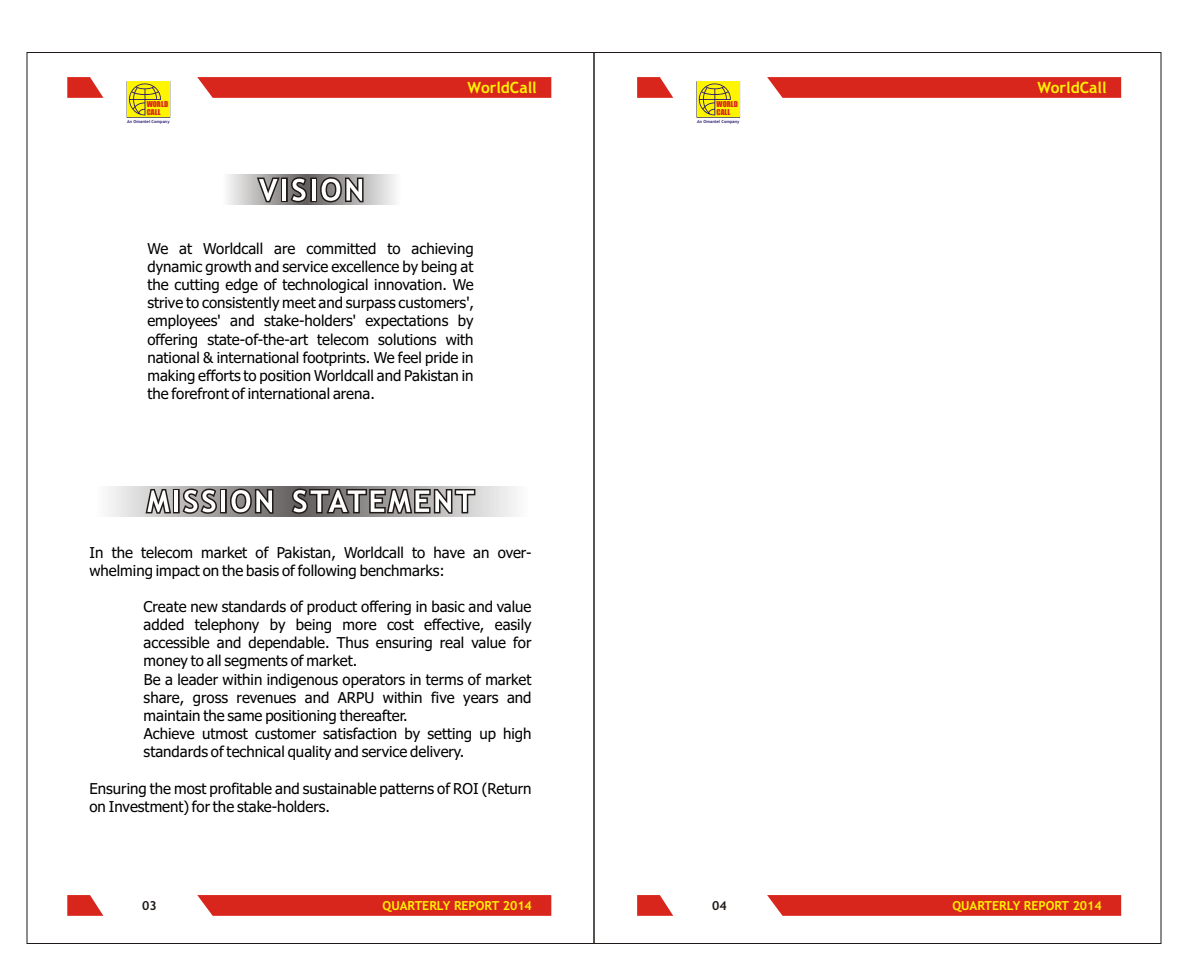
<style>
.page{position:relative;width:1188px;height:972px;background:#fff}
.page>*{position:absolute;margin:0;border:0;box-sizing:border-box;transform-origin:0 0}
.t1{font:700 15.45px "Trebuchet MS";color:#fff500}
.t2{font:15px/18.1px "Tahoma";color:#000}
.t3{font:700 12.45px "Trebuchet MS";color:#fff500}
.t4{font:700 12.45px "Trebuchet MS";color:#1f1a17}
.t5{font:7.5px/8.4px "Impact";letter-spacing:.01em;color:#d9261c}
.t6{font:700 4.2px "Trebuchet MS";color:#291770}
</style>
<div class="page">
<svg style="left:108px;top:486px;width:408px;height:30px;background:#bebdbc"></svg>
<svg style="left:227px;top:175px;width:169px;height:30px;background:#c8c7c7"></svg>
<svg style="left:257px;top:177px;width:107px;height:25px"></svg>
<svg style="left:146px;top:489px;width:128px;height:25px"></svg>
<svg style="left:292px;top:489px;width:183px;height:25px"></svg>
<svg style="left:767px;top:77px;width:354px;height:21px;background:#da2d23"></svg>
<svg style="left:637px;top:77px;width:36px;height:21px"></svg>
<hr style="left:697px;top:81px;width:43px;height:1px;background:#1f1a17">
<hr style="left:697px;top:117px;width:43px;height:1px;background:#1f1a17">
<div style="left:697px;top:82px;width:43px;height:35px;background:#fff500"></div>
<svg style="left:697px;top:81px;width:34px;height:37px"></svg>
<svg style="left:767px;top:895px;width:354px;height:21px;background:#da2d23"></svg>
<svg style="left:637px;top:895px;width:36px;height:21px"></svg>
<svg style="left:197px;top:77px;width:354px;height:21px;background:#da2d23"></svg>
<svg style="left:67px;top:77px;width:36px;height:21px"></svg>
<hr style="left:127px;top:81px;width:43px;height:1px;background:#1f1a17">
<hr style="left:127px;top:117px;width:43px;height:1px;background:#1f1a17">
<div style="left:127px;top:82px;width:43px;height:35px;background:#fff500"></div>
<svg style="left:127px;top:81px;width:34px;height:37px"></svg>
<svg style="left:197px;top:895px;width:354px;height:21px;background:#da2d23"></svg>
<svg style="left:67px;top:895px;width:36px;height:21px"></svg>
<p class="t5" style="left:147px;top:100px;width:23px">WORLD<br>CALL</p>
<p class="t6" style="left:127px;top:120px;width:44px">An Omantel Company</p>
<p class="t1" style="left:468px;top:82px;width:71px">WorldCall</p>
<p class="t2" style="left:147px;top:241px;width:328px;text-align:justify">We at Worldcall are committed to achieving dynamic growth and service excellence by being at the cutting edge of technological innovation. We strive to consistently meet and surpass customers', employees' and stake-holders' expectations by offering state-of-the-art telecom solutions with national &amp; international footprints. We feel pride in making efforts to position Worldcall and Pakistan in the forefront of international arena.</p>
<p class="t2" style="left:89px;top:544px;width:444px">In the telecom market of Pakistan, Worldcall to have an over&shy;whelming impact on the basis of following benchmarks:</p>
<p class="t2" style="left:143px;top:599px;width:390px">Create new standards of product offering in basic and value added telephony by being more cost effective, easily accessible and dependable. Thus ensuring real value for money to all segments of market.<br>Be a leader within indigenous operators in terms of market share, gross revenues and ARPU within five years and maintain the same positioning thereafter.<br>Achieve utmost customer satisfaction by setting up high standards of technical quality and service delivery.</p>
<p class="t2" style="left:89px;top:780px;width:443px">Ensuring the most profitable and sustainable patterns of ROI (Return on Investment) for the stake-holders.</p>
<p class="t5" style="left:717px;top:100px;width:23px">WORLD<br>CALL</p>
<p class="t6" style="left:697px;top:120px;width:44px">An Omantel Company</p>
<p class="t1" style="left:1037px;top:82px;width:71px">WorldCall</p>
<p class="t4" style="left:142px;top:901px;width:16px">03</p>
<p class="t3" style="left:383px;top:901px;width:151px">QUARTERLY REPORT 2014</p>
<p class="t3" style="left:952px;top:901px;width:151px">QUARTERLY REPORT 2014</p>
<p class="t4" style="left:712px;top:901px;width:16px">04</p>
</div>
